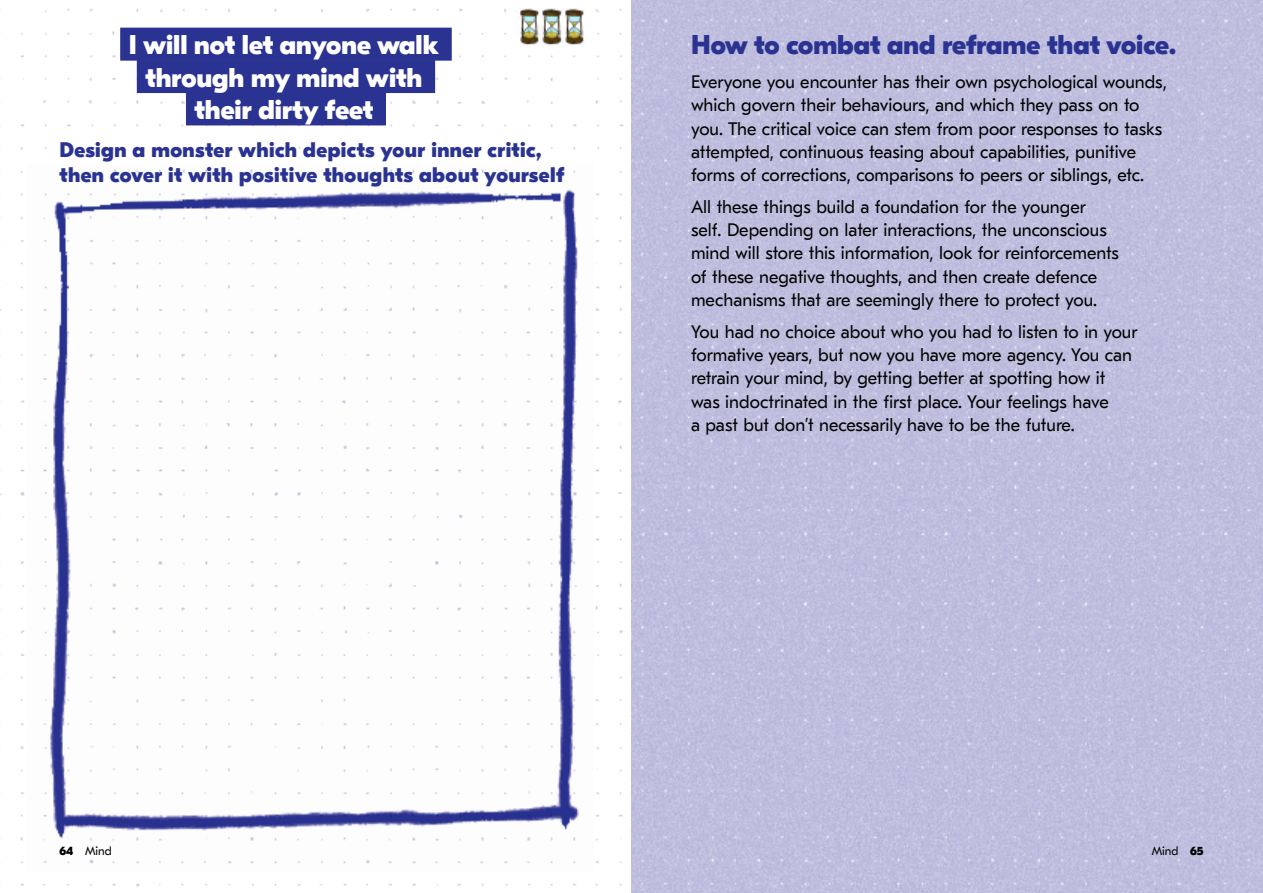
<style>
.page{position:relative;width:1263px;height:893px;background:#fff}
.page>*{position:absolute;margin:0;border:0;box-sizing:border-box;transform-origin:0 0}
.t1{font:800 27px/32.4px "GT Eesti Display";color:#fff;text-align:center}
.t2{font:800 27px "GT Eesti Display";color:#2a3391}
.t3{font:800 21px/25.2px "GT Eesti Display";letter-spacing:.02em;color:#2a3391}
.t4{font:18px/23.2px "GT Eesti Text";color:#000}
.t5{font:12px "GT Eesti Text";color:#000}
.t6{font:800 12px "GT Eesti Display";color:#000}
.s1{font-family:"GT Eesti Display";font-weight:800}
</style>
<div class="page">
<img style="left:0;top:0;width:1263px;height:893px">
<img style="left:27px;top:163px;width:567px;height:709px">
<div style="left:120px;top:28px;width:332px;height:33px;background:#2a3391"></div>
<div style="left:137px;top:60px;width:298px;height:33px;background:#2a3391"></div>
<div style="left:186px;top:92px;width:200px;height:33px;background:#2a3391"></div>
<img style="left:565px;top:9px;width:22px;height:37px">
<img style="left:542px;top:9px;width:23px;height:37px">
<img style="left:515px;top:9px;width:27px;height:37px">
<h1 class="t1" style="left:129px;top:29px;width:312px">I will not let anyone walk through my mind with their dirty feet</h1>
<p class="t3" style="left:60px;top:138px;width:506px">Design a monster which depicts your inner critic, then cover it with positive thoughts about yourself</p>
<h1 class="t2" style="left:691px;top:30px;width:486px">How to combat and reframe that voice.</h1>
<p class="t4" style="left:691px;top:71px;width:477px">Everyone you encounter has their own psychological wounds, which govern their behaviours, and which they pass on to you. The critical voice can stem from poor responses to tasks attempted, continuous teasing about capabilities, punitive forms of corrections, comparisons to peers or siblings, etc.</p>
<p class="t4" style="left:691px;top:195px;width:429px">All these things build a foundation for the younger self. Depending on later interactions, the unconscious mind will store this information, look for reinforcements of these negative thoughts, and then create defence mechanisms that are seemingly there to protect you.</p>
<p class="t4" style="left:691px;top:320px;width:448px">You had no choice about who you had to listen to in your formative years, but now you have more agency. You can retrain your mind, by getting better at spotting how it was indoctrinated in the first place. Your feelings have<br>a past but don’t necessarily have to be the future.</p>
<p class="t5" style="left:60px;top:844px;width:54px"><span class="s1">64</span> Mind</p>
<p class="t6" style="left:1190px;top:844px;width:15px">65</p>
<p class="t5" style="left:1152px;top:844px;width:28px">Mind</p>
</div>
